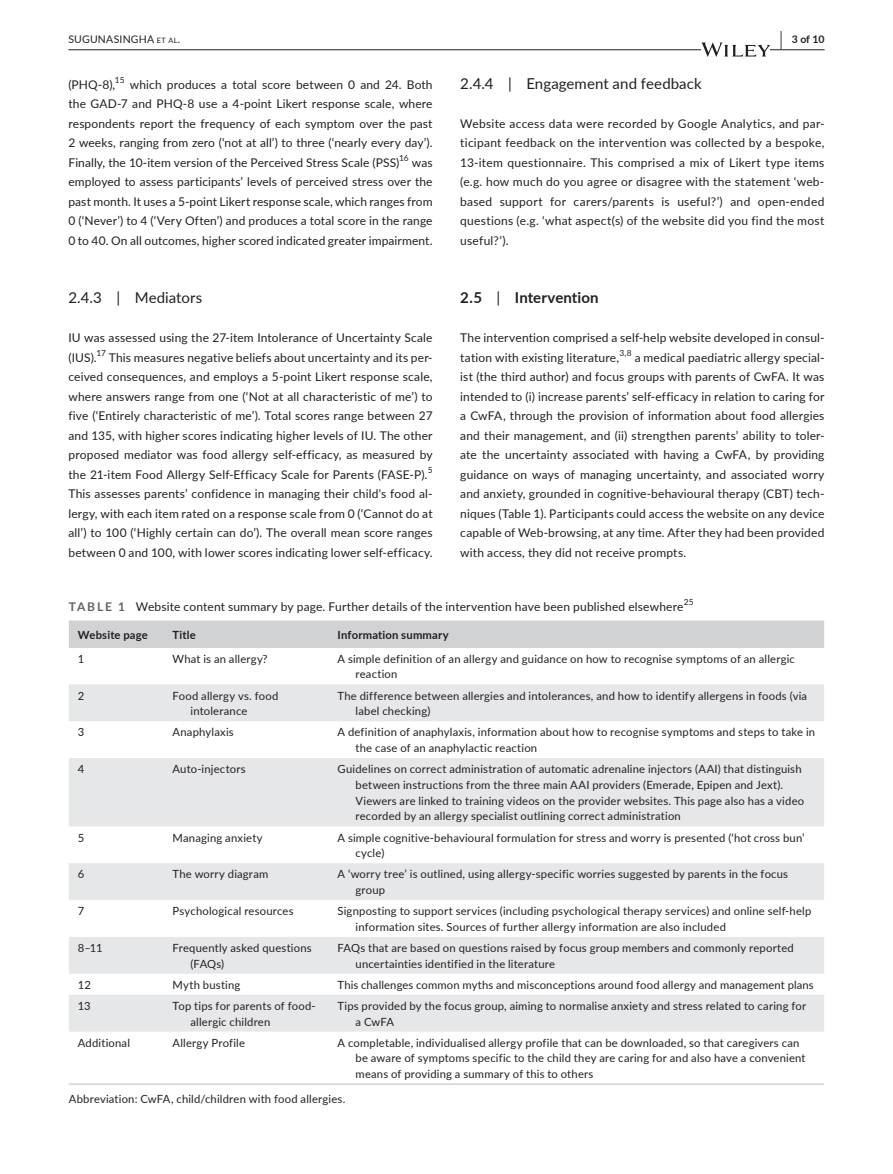
<style>
.page{position:relative;width:893px;height:1174px;background:#fff}
.page>*{position:absolute;margin:0;border:0;box-sizing:border-box;transform-origin:0 0}
.t1{font:15px "Lato";letter-spacing:.005em;color:#231f20}
.t2{font:700 15px "Lato";letter-spacing:.005em;color:#231f20}
.t3{font:12px/19.5px "Lato";letter-spacing:.015em;color:#231f20;text-align:justify}
.t4{font:11.25px/15.8px "Lato";letter-spacing:.015em;color:#231f20}
.t5{font:700 11.25px "Lato";letter-spacing:.02em;color:#231f20}
.t6{font:10.5px "Lato";letter-spacing:.02em;color:#231f20}
.t7{font:700 10.5px "Lato";color:#231f20}
.s1{font-size:7.35px}
.s2{font-size:19.5px}
.s3{font-weight:400}
.s4{font-weight:700;color:#636366}
</style>
<div class="page">
<hr style="left:68px;top:49px;width:756px;height:1px;background:#231f20">
<svg style="left:701px;top:42px;width:69px;height:15px"></svg>
<div style="left:69px;top:620px;width:755px;height:28px;background:#d1d2d4"></div>
<svg style="left:69px;top:684px;width:755px;height:347px;fill:#e6e7e9"></svg>
<hr style="left:69px;top:1083px;width:94px;height:1px;background:#d1d2d4">
<hr style="left:164px;top:1083px;width:164px;height:1px;background:#d1d2d4">
<hr style="left:328px;top:1083px;width:496px;height:1px;background:#d1d2d4">
<p class="t6" style="left:68px;top:31px;width:113px">SUGUNASINGHA <span class="s1">et al</span>.</p>
<p class="t7" style="left:780px;top:31px;width:46px"><span class="s2">|</span> 3 of 10</p>
<p class="t3" style="left:68px;top:74px;width:366px">(PHQ-8),<sup>15</sup> which produces a total score between 0 and 24. Both the GAD-7 and PHQ-8 use a 4-point Likert response scale, where respondents report the frequency of each symptom over the past 2 weeks, ranging from zero (‘not at all’) to three (‘nearly every day’).<br>Finally, the 10-item version of the Perceived Stress Scale (PSS)<sup>16</sup> was employed to assess participants’ levels of perceived stress over the past month. It uses a 5-point Likert response scale, which ranges from 0 (‘Never’) to 4 (‘Very Often’) and produces a total score in the range 0 to 40. On all outcomes, higher scored indicated greater impairment.</p>
<p class="t1" style="left:460px;top:72px;width:243px">2.4.4 | Engagement and feedback</p>
<p class="t3" style="left:460px;top:113px;width:366px">Website access data were recorded by Google Analytics, and par&shy;ticipant feedback on the intervention was collected by a bespoke, 13-item questionnaire. This comprised a mix of Likert type items (e.g. how much do you agree or disagree with the statement ‘web&shy;based support for carers/parents is useful?’) and open-ended questions (e.g. ‘what aspect(s) of the website did you find the most useful?’).</p>
<p class="t1" style="left:68px;top:287px;width:135px">2.4.3 | Mediators</p>
<p class="t3" style="left:68px;top:327px;width:366px">IU was assessed using the 27-item Intolerance of Uncertainty Scale (IUS).<sup>17</sup> This measures negative beliefs about uncertainty and its per&shy;ceived consequences, and employs a 5-point Likert response scale, where answers range from one (‘Not at all characteristic of me’) to five (‘Entirely characteristic of me’). Total scores range between 27 and 135, with higher scores indicating higher levels of IU. The other proposed mediator was food allergy self-efficacy, as measured by the 21-item Food Allergy Self-Efficacy Scale for Parents (FASE-P).<sup>5<br></sup>This assesses parents’ confidence in managing their child's food al&shy;lergy, with each item rated on a response scale from 0 (‘Cannot do at all’) to 100 (‘Highly certain can do’). The overall mean score ranges between 0 and 100, with lower scores indicating lower self-efficacy.</p>
<p class="t2" style="left:460px;top:287px;width:140px">2.5 <span class="s3">|</span> Intervention</p>
<p class="t3" style="left:460px;top:327px;width:366px">The intervention comprised a self-help website developed in consul&shy;tation with existing literature,<sup>3,8</sup> a medical paediatric allergy special&shy;ist (the third author) and focus groups with parents of CwFA. It was intended to (i) increase parents’ self-efficacy in relation to caring for a CwFA, through the provision of information about food allergies and their management, and (ii) strengthen parents’ ability to toler&shy;ate the uncertainty associated with having a CwFA, by providing guidance on ways of managing uncertainty, and associated worry and anxiety, grounded in cognitive-behavioural therapy (CBT) tech&shy;niques (Table 1). Participants could access the website on any device capable of Web-browsing, at any time. After they had been provided with access, they did not receive prompts.</p>
<p class="t3" style="left:69px;top:596px;width:626px"><span class="s4">TABLE 1</span> Website content summary by page. Further details of the intervention have been published elsewhere<sup>25</sup></p>
<p class="t5" style="left:78px;top:626px;width:72px">Website page</p>
<p class="t5" style="left:173px;top:626px;width:25px">Title</p>
<p class="t5" style="left:338px;top:626px;width:113px">Information summary</p>
<p class="t4" style="left:78px;top:650px;width:8px">1</p>
<p class="t4" style="left:173px;top:650px;width:97px">What is an allergy?</p>
<p class="t4" style="left:356px;top:650px;width:441px;text-indent:-18px">A simple definition of an allergy and guidance on how to recognise symptoms of an allergic reaction</p>
<p class="t4" style="left:78px;top:687px;width:8px">2</p>
<p class="t4" style="left:191px;top:687px;width:89px;text-indent:-18px">Food allergy vs. food intolerance</p>
<p class="t4" style="left:356px;top:687px;width:453px;text-indent:-18px">The difference between allergies and intolerances, and how to identify allergens in foods (via label checking)</p>
<p class="t4" style="left:78px;top:724px;width:8px">3</p>
<p class="t4" style="left:173px;top:724px;width:63px">Anaphylaxis</p>
<p class="t4" style="left:356px;top:724px;width:461px;text-indent:-18px">A definition of anaphylaxis, information about how to recognise symptoms and steps to take in the case of an anaphylactic reaction</p>
<p class="t4" style="left:78px;top:760px;width:8px">4</p>
<p class="t4" style="left:173px;top:760px;width:75px">Auto-injectors</p>
<p class="t4" style="left:356px;top:760px;width:450px;text-indent:-18px">Guidelines on correct administration of automatic adrenaline injectors (AAI) that distinguish between instructions from the three main AAI providers (Emerade, Epipen and Jext).<br>Viewers are linked to training videos on the provider websites. This page also has a video recorded by an allergy specialist outlining correct administration</p>
<p class="t4" style="left:78px;top:829px;width:8px">5</p>
<p class="t4" style="left:173px;top:829px;width:92px">Managing anxiety</p>
<p class="t4" style="left:356px;top:829px;width:451px;text-indent:-18px">A simple cognitive-behavioural formulation for stress and worry is presented (‘hot cross bun’ cycle)</p>
<p class="t4" style="left:78px;top:866px;width:8px">6</p>
<p class="t4" style="left:173px;top:866px;width:97px">The worry diagram</p>
<p class="t4" style="left:356px;top:866px;width:434px;text-indent:-18px">A ‘worry tree’ is outlined, using allergy-specific worries suggested by parents in the focus group</p>
<p class="t4" style="left:78px;top:902px;width:8px">7</p>
<p class="t4" style="left:173px;top:902px;width:123px">Psychological resources</p>
<p class="t4" style="left:356px;top:902px;width:457px;text-indent:-18px">Signposting to support services (including psychological therapy services) and online self-help information sites. Sources of further allergy information are also included</p>
<p class="t4" style="left:78px;top:939px;width:26px">8–11</p>
<p class="t4" style="left:191px;top:939px;width:123px;text-indent:-18px">Frequently asked questions (FAQs)</p>
<p class="t4" style="left:356px;top:939px;width:440px;text-indent:-18px">FAQs that are based on questions raised by focus group members and commonly reported uncertainties identified in the literature</p>
<p class="t4" style="left:78px;top:976px;width:15px">12</p>
<p class="t4" style="left:173px;top:976px;width:69px">Myth busting</p>
<p class="t4" style="left:338px;top:976px;width:478px">This challenges common myths and misconceptions around food allergy and management plans</p>
<p class="t4" style="left:78px;top:997px;width:14px">13</p>
<p class="t4" style="left:191px;top:997px;width:127px;text-indent:-18px">Top tips for parents of food&shy;allergic children</p>
<p class="t4" style="left:356px;top:997px;width:452px;text-indent:-18px">Tips provided by the focus group, aiming to normalise anxiety and stress related to caring for a CwFA</p>
<p class="t4" style="left:78px;top:1034px;width:54px">Additional</p>
<p class="t4" style="left:173px;top:1034px;width:74px">Allergy Profile</p>
<p class="t4" style="left:356px;top:1034px;width:451px;text-indent:-18px">A completable, individualised allergy profile that can be downloaded, so that caregivers can be aware of symptoms specific to the child they are caring for and also have a convenient means of providing a summary of this to others</p>
<p class="t4" style="left:69px;top:1090px;width:278px">Abbreviation: CwFA, child/children with food allergies.</p>
</div>
